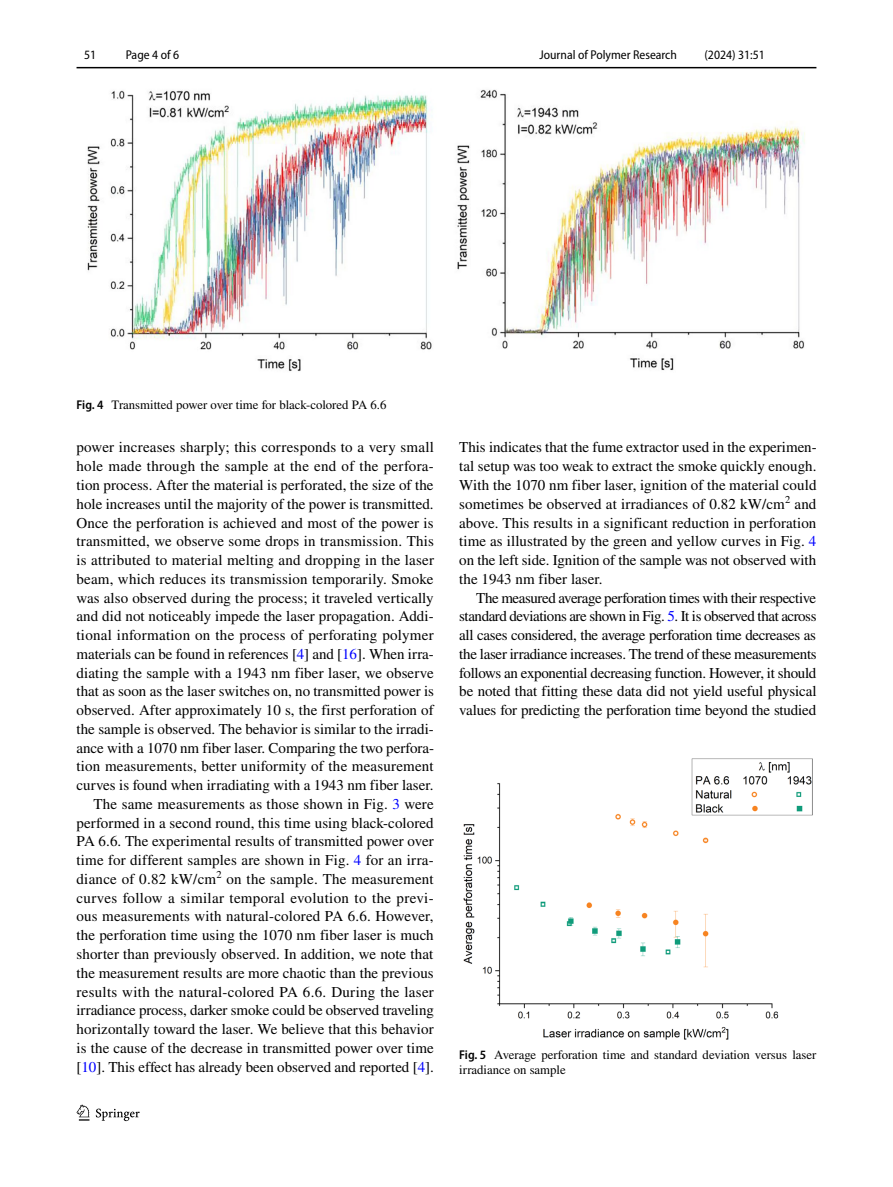
<style>
.page{position:relative;width:893px;height:1187px;background:#fff}
.page>*{position:absolute;margin:0;border:0;box-sizing:border-box;transform-origin:0 0}
.t1{font:15px/18.8px "STIX";letter-spacing:.005em;color:#000;text-align:justify}
.t2{font:12.75px/15px "STIX";color:#000}
.t3{font:semi-condensed 12.75px "Myriad Pro";color:#000}
.s1{font-family:"Myriad Pro";font-weight:600;font-stretch:semi-condensed}
.s2{color:#00f}
</style>
<div class="page">
<hr style="left:77px;top:67px;width:739px;height:1px;background:#000">
<svg style="left:77px;top:1104px;width:12px;height:16px"></svg>
<svg style="left:96px;top:1108px;width:44px;height:12px"></svg>
<img style="left:87px;top:89px;width:718px;height:282px">
<img style="left:463px;top:758px;width:350px;height:281px">
<p class="t3" style="left:84px;top:48px;width:14px">51</p>
<p class="t3" style="left:126px;top:48px;width:55px">Page 4 of 6</p>
<p class="t3" style="left:540px;top:48px;width:139px">Journal of Polymer Research</p>
<p class="t3" style="left:704px;top:48px;width:62px">(2024) 31:51</p>
<p class="t2" style="left:77px;top:397px;width:311px"><span class="s1">Fig. 4</span> Transmitted power over time for black-colored PA 6.6</p>
<p class="t1" style="left:77px;top:439px;width:359px;text-align:right">power increases sharply; this corresponds to a very small hole made through the sample at the end of the perfora&shy;tion process. After the material is perforated, the size of the hole increases until the majority of the power is transmitted.<br>Once the perforation is achieved and most of the power is transmitted, we observe some drops in transmission. This is attributed to material melting and dropping in the laser beam, which reduces its transmission temporarily. Smoke was also observed during the process; it traveled vertically and did not noticeably impede the laser propagation. Addi&shy;tional information on the process of perforating polymer materials can be found in references [<span class="s2">4</span>] and [<span class="s2">16</span>]. When irra&shy;diating the sample with a 1943 nm fiber laser, we observe that as soon as the laser switches on, no transmitted power is observed. After approximately 10 s, the first perforation of the sample is observed. The behavior is similar to the irradi&shy;ance with a 1070 nm fiber laser. Comparing the two perfora&shy;tion measurements, better uniformity of the measurement curves is found when irradiating with a 1943 nm fiber laser.<br>The same measurements as those shown in Fig. <span class="s2">3</span> were performed in a second round, this time using black-colored PA 6.6. The experimental results of transmitted power over time for different samples are shown in Fig. <span class="s2">4</span> for an irra&shy;diance of 0.82 kW/cm<sup>2</sup> on the sample. The measurement curves follow a similar temporal evolution to the previ&shy;ous measurements with natural-colored PA 6.6. However, the perforation time using the 1070 nm fiber laser is much shorter than previously observed. In addition, we note that the measurement results are more chaotic than the previous results with the natural-colored PA 6.6. During the laser irradiance process, darker smoke could be observed traveling horizontally toward the laser. We believe that this behavior is the cause of the decrease in transmitted power over time [<span class="s2">10</span>]. This effect has already been observed and reported [<span class="s2">4</span>].</p>
<p class="t1" style="left:459px;top:439px;width:359px">This indicates that the fume extractor used in the experimen&shy;tal setup was too weak to extract the smoke quickly enough.<br>With the 1070 nm fiber laser, ignition of the material could sometimes be observed at irradiances of 0.82 kW/cm<sup>2</sup> and above. This results in a significant reduction in perforation time as illustrated by the green and yellow curves in Fig. <span class="s2">4 </span>on the left side. Ignition of the sample was not observed with the 1943 nm fiber laser.</p>
<p class="t1" style="left:459px;top:589px;width:359px;text-indent:17px">The measured average perforation times with their respective standard deviations are shown in Fig. <span class="s2">5</span>. It is observed that across all cases considered, the average perforation time decreases as the laser irradiance increases. The trend of these measurements follows an exponential decreasing function. However, it should be noted that fitting these data did not yield useful physical values for predicting the perforation time beyond the studied</p>
<p class="t2" style="left:459px;top:1047px;width:359px"><span class="s1">Fig. 5</span> Average perforation time and standard deviation versus laser irradiance on sample</p>
</div>
